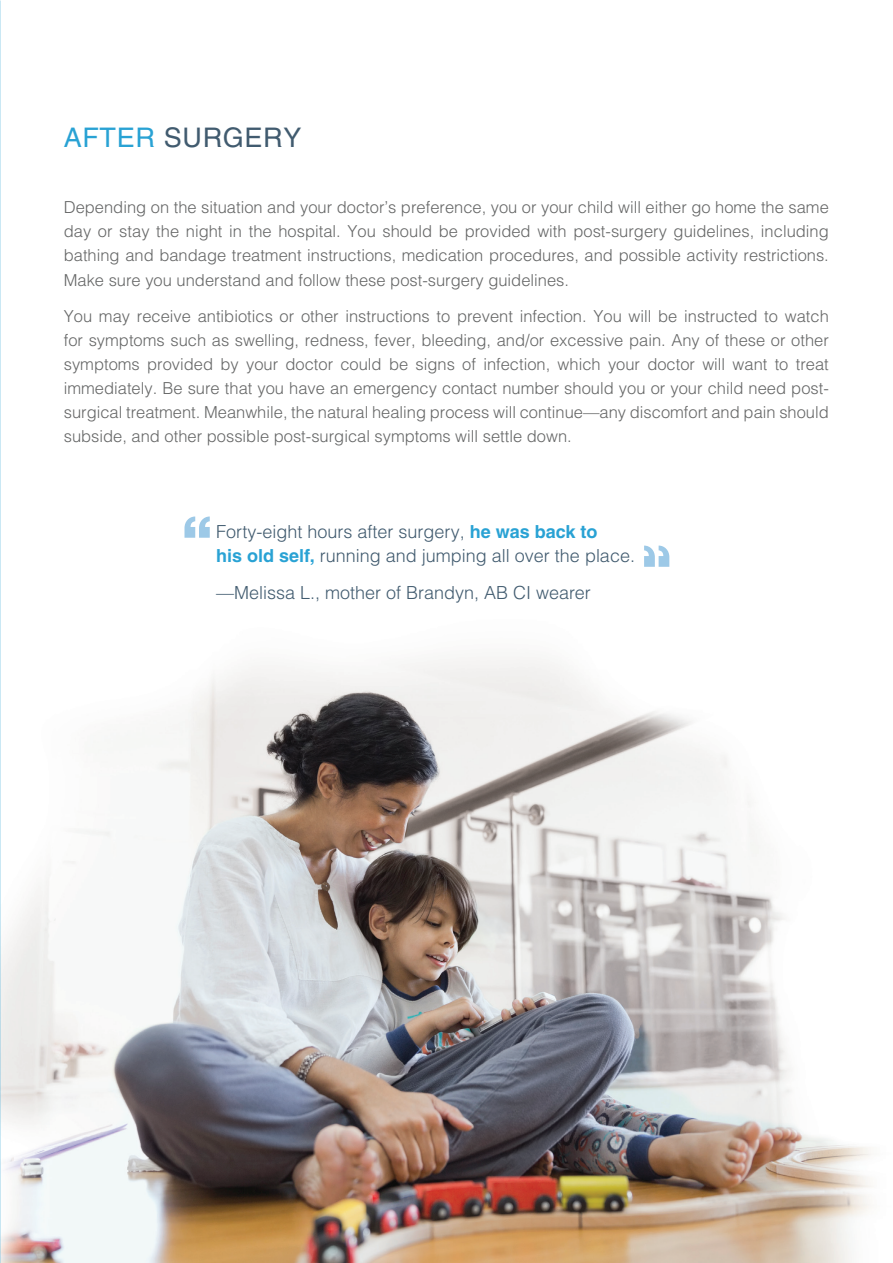
<style>
.page{position:relative;width:893px;height:1263px;background:#fff}
.page>*{position:absolute;margin:0;border:0;box-sizing:border-box;transform-origin:0 0}
.t1{font:27px "Helvetica LT Pro";letter-spacing:.025em;color:#415b6f}
.BODY{font:300 18px/24px "Helvetica LT Pro";color:#415b6f}
.t2{font:300 16.5px/24px "Helvetica LT Pro";color:#656666;text-align:justify}
.s1{color:#29a2d4}
.s2{font-weight:700;color:#29a2d4}
</style>
<div class="page">
<img style="left:0;top:560px;width:872px;height:703px">
<svg style="left:644px;top:546px;width:25px;height:21px"></svg>
<svg style="left:184px;top:516px;width:26px;height:22px"></svg>
<p class="t1" style="left:64px;top:122px;width:239px"><span class="s1">AFTER</span> SURGERY</p>
<p class="t2" style="left:64px;top:195px;width:767px">Depending on the situation and your doctor’s preference, you or your child will either go home the same day or stay the night in the hospital. You should be provided with post-surgery guidelines, including bathing and bandage treatment instructions, medication procedures, and possible activity restrictions.<br>Make sure you understand and follow these post-surgery guidelines.</p>
<p class="t2" style="left:64px;top:304px;width:767px">You may receive antibiotics or other instructions to prevent infection. You will be instructed to watch for symptoms such as swelling, redness, fever, bleeding, and/or excessive pain. Any of these or other symptoms provided by your doctor could be signs of infection, which your doctor will want to treat immediately. Be sure that you have an emergency contact number should you or your child need post&shy;surgical treatment. Meanwhile, the natural healing process will continue—any discomfort and pain should subside, and other possible post-surgical symptoms will settle down.</p>
<p class="BODY" style="left:216px;top:520px;width:420px">Forty-eight hours after surgery, <span class="s2">he was back to<br>his old self,</span> running and jumping all over the place.</p>
<p class="BODY" style="left:216px;top:581px;width:376px">—Melissa L., mother of Brandyn, AB CI wearer</p>
</div>
